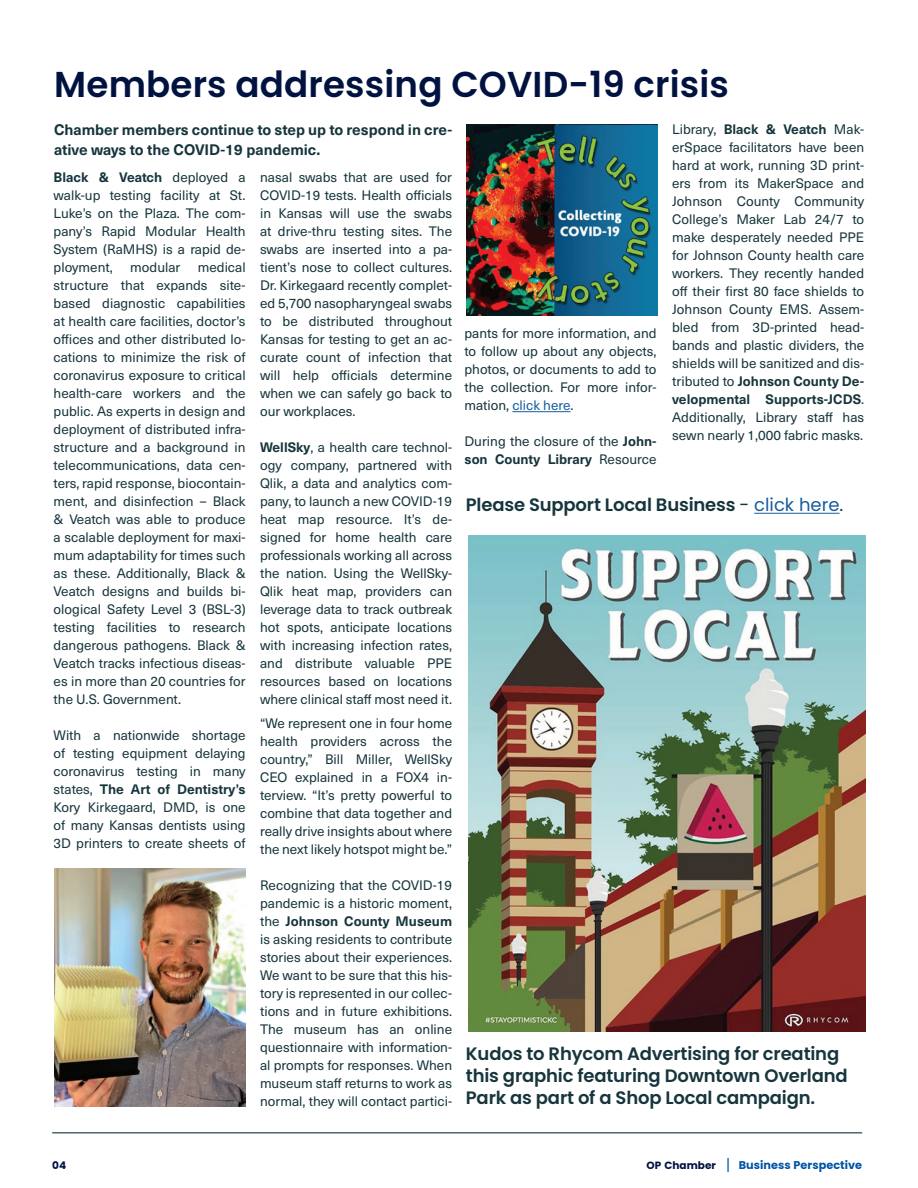
<style>
.page{position:relative;width:918px;height:1188px;background:#fff}
.page>*{position:absolute;margin:0;border:0;box-sizing:border-box;transform-origin:0 0}
.t1{font:600 36px "Poppins";letter-spacing:.005em;color:#001340}
.t2{font:600 18px/21.6px "Poppins";letter-spacing:-.01em;color:#16353c}
.t3{font:700 15px/19.5px "Neue Haas Unica W1 G";color:#16353c}
.t4{font:13.5px/18px "Neue Haas Unica W1 G";color:#16353c;text-align:justify}
.t5{font:700 11.25px "Poppins";letter-spacing:.005em;color:#0154a6}
.t6{font:700 10.5px "Poppins";color:#001340}
.s1{font-weight:700}
.s2{color:#175d9e}
.s3{font-weight:400}
.s4{font-weight:400;color:#175d9e}
.s5{font-size:10.5px;color:#001340}
.s6{font-family:"Neue Haas Unica W1 G";font-weight:400;font-size:15px}
</style>
<div class="page">
<hr style="left:52px;top:1132px;width:810px;height:1px;background:#16353c">
<hr style="left:512px;top:411px;width:59px;height:1px;background:#175d9e">
<img style="left:468px;top:535px;width:398px;height:497px">
<hr style="left:754px;top:513px;width:86px;height:1px;background:#175d9e">
<img style="left:466px;top:124px;width:191px;height:191px">
<img style="left:54px;top:869px;width:191px;height:238px">
<h1 class="t1" style="left:54px;top:64px;width:676px">Members addressing COVID-19 crisis</h1>
<p class="t3" style="left:54px;top:119px;width:400px">Chamber members continue to step up to respond in cre&shy;ative ways to the COVID-19 pandemic.</p>
<p class="t4" style="left:54px;top:168px;width:194px"><span class="s1">Black &amp; Veatch</span> deployed a walk-up testing facility at St.<br>Luke’s on the Plaza. The com&shy;pany’s Rapid Modular Health System (RaMHS) is a rapid de&shy;ployment,</p>
<p class="t4" style="left:54px;top:258px;width:194px;text-indent:144px">medical structure that expands site&shy;based diagnostic capabilities at health care facilities, doctor’s offices and other distributed lo&shy;cations to minimize the risk of coronavirus exposure to critical health-care workers and the public. As experts in design and deployment of distributed infra&shy;structure and a background in telecommunications, data cen&shy;ters, rapid response, biocontain&shy;ment, and disinfection – Black &amp; Veatch was able to produce a scalable deployment for maxi&shy;mum adaptability for times such as these. Additionally, Black &amp; Veatch designs and builds bi&shy;ological Safety Level 3 (BSL-3) testing facilities to research dangerous pathogens. Black &amp; Veatch tracks infectious diseas&shy;es in more than 20 countries for the U.S. Government.</p>
<p class="t4" style="left:54px;top:726px;width:194px">With a nationwide shortage of testing equipment delaying coronavirus testing in many states, <span class="s1">The Art of Dentistry’s </span>Kory Kirkegaard, DMD, is one of many Kansas dentists using 3D printers to create sheets of</p>
<p class="t4" style="left:130px;top:258px;width:52px">modular</p>
<p class="t4" style="left:260px;top:168px;width:194px">nasal swabs that are used for COVID-19 tests. Health officials in Kansas will use the swabs at drive-thru testing sites. The swabs are inserted into a pa&shy;tient’s nose to collect cultures.<br>Dr. Kirkegaard recently complet&shy;ed 5,700 nasopharyngeal swabs to be distributed throughout Kansas for testing to get an ac&shy;curate count of infection that will help officials determine when we can safely go back to our workplaces.</p>
<p class="t4" style="left:260px;top:438px;width:194px"><span class="s1">WellSky</span>, a health care technol&shy;ogy company, partnered with Qlik, a data and analytics com&shy;pany, to launch a new COVID-19 heat map resource. It’s de&shy;signed for home health care professionals working all across the nation. Using the WellSky-Qlik heat map, providers can leverage data to track outbreak hot spots, anticipate locations with increasing infection rates, and distribute valuable PPE resources based on locations where clinical staff most need it.</p>
<p class="t4" style="left:260px;top:714px;width:194px">“We represent one in four home health providers across the country,” Bill Miller, WellSky CEO explained in a FOX4 in&shy;terview. “It’s pretty powerful to combine that data together and really drive insights about where the next likely hotspot might be.”</p>
<p class="t4" style="left:260px;top:876px;width:194px">Recognizing that the COVID-19 pandemic is a historic moment, the <span class="s1">Johnson County Museum </span>is asking residents to contribute stories about their experiences.<br>We want to be sure that this his&shy;tory is represented in our collec&shy;tions and in future exhibitions.<br>The museum has an online questionnaire with information&shy;al prompts for responses. When museum staff returns to work as normal, they will contact partici-</p>
<p class="t4" style="left:465px;top:324px;width:194px">pants for more information, and to follow up about any objects, photos, or documents to add to the collection. For more infor&shy;mation, <span class="s2">click here</span>.</p>
<p class="t4" style="left:465px;top:432px;width:194px">During the closure of the <span class="s1">John&shy;son County Library</span> Resource</p>
<p class="t4" style="left:672px;top:120px;width:194px">Library, <span class="s1">Black &amp; Veatch</span> Mak&shy;erSpace facilitators have been hard at work, running 3D print&shy;ers from its MakerSpace and Johnson County Community College’s Maker Lab 24/7 to make desperately needed PPE for Johnson County health care workers. They recently handed off their first 80 face shields to Johnson County EMS. Assem&shy;bled from 3D-printed head&shy;bands and plastic dividers, the shields will be sanitized and dis&shy;tributed to <span class="s1">Johnson County De&shy;velopmental Supports-JCDS</span>.<br>Additionally, Library staff has sewn nearly 1,000 fabric masks.</p>
<h2 class="t2" style="left:466px;top:494px;width:379px">Please Support Local Business <span class="s3">-</span> <span class="s4">click here</span><span class="s3">.</span></h2>
<h2 class="t2" style="left:466px;top:1043px;width:383px">Kudos to Rhycom Advertising for creating this graphic featuring Downtown Overland<br>Park as part of a Shop Local campaign.</h2>
<p class="t6" style="left:52px;top:1160px;width:15px">04</p>
<p class="t5" style="left:647px;top:1159px;width:217px"><span class="s5">OP Chamber</span> <span class="s6">|</span> Business Perspective</p>
</div>
